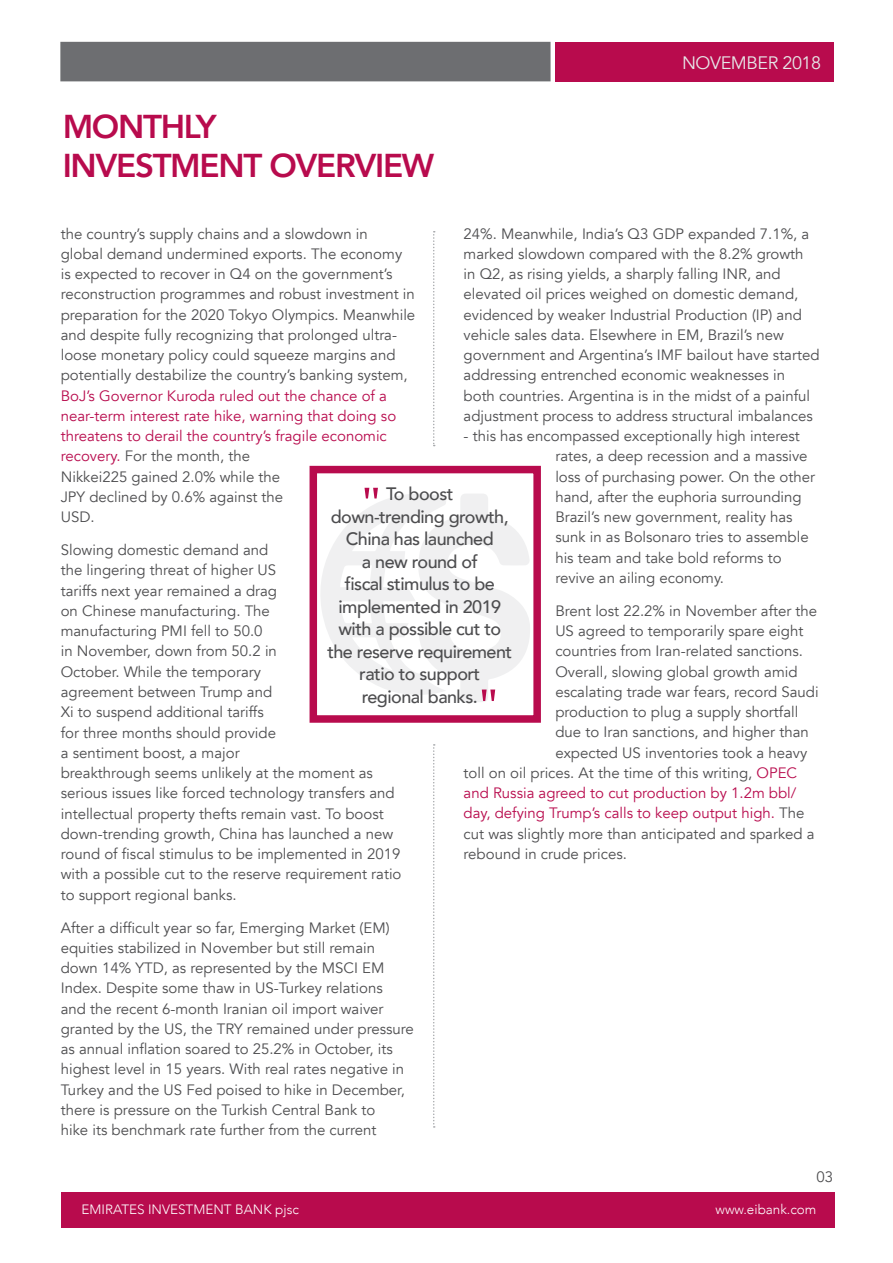
<style>
.page{position:relative;width:893px;height:1263px;background:#fff}
.page>*{position:absolute;margin:0;border:0;box-sizing:border-box;transform-origin:0 0}
.t1{font:800 33px/39.6px "Avenir";letter-spacing:-.04em;color:#b80b4d}
.t2{font:500 18px/22.5px "Avenir";letter-spacing:-.03em;color:#4d4d4f;text-align:center}
.t3{font:18px "Avenir";letter-spacing:-.025em;color:#e6e7e8}
.t4{font:15px/20.2px "Avenir";color:#4d4d4f}
.t5{font:15px/20.2px "Avenir";color:#b80b4d}
.t6{font:300 13.5px "Avenir";color:#fff}
.s1{color:#b80b4d}
.s2{color:#4d4d4f}
</style>
<div class="page">
<div style="left:310px;top:466px;width:231px;height:257px;border:8px solid #b80b4d"></div>
<div style="left:556px;top:42px;width:278px;height:39px;background:#b80b4d"></div>
<div style="left:60px;top:42px;width:491px;height:39px;background:#6d6e71"></div>
<div style="left:61px;top:1192px;width:774px;height:35px;background:#b80b4d"></div>
<svg style="left:314px;top:488px;width:216px;height:214px"></svg>
<svg style="left:433px;top:744px;width:2px;height:384px"></svg>
<svg style="left:433px;top:231px;width:2px;height:215px"></svg>
<h1 class="t1" style="left:63px;top:106px;width:373px">MONTHLY<br>INVESTMENT OVERVIEW</h1>
<p class="t3" style="left:682px;top:52px;width:141px">NOVEMBER 2018</p>
<p class="t4" style="left:464px;top:224px;width:357px">24%. Meanwhile, India’s Q3 GDP expanded 7.1%, a marked slowdown compared with the 8.2% growth<br>in Q2, as rising yields, a sharply falling INR, and elevated oil prices weighed on domestic demand, evidenced by weaker Industrial Production (IP) and vehicle sales data. Elsewhere in EM, Brazil’s new government and Argentina’s IMF bailout have started addressing entrenched economic weaknesses in both countries. Argentina is in the midst of a painful adjustment process to address structural imbalances</p>
<p class="t4" style="left:555px;top:426px;width:261px;text-indent:-92px">- this has encompassed exceptionally high interest rates, a deep recession and a massive loss of purchasing power. On the other hand, after the euphoria surrounding Brazil’s new government, reality has sunk in as Bolsonaro tries to assemble his team and take bold reforms to revive an ailing economy.</p>
<p class="t4" style="left:555px;top:601px;width:263px">Brent lost 22.2% in November after the</p>
<p class="t4" style="left:555px;top:621px;width:250px">US agreed to temporarily spare eight</p>
<p class="t4" style="left:555px;top:641px;width:249px">countries from Iran-related sanctions.</p>
<p class="t4" style="left:555px;top:662px;width:244px">Overall, slowing global growth amid</p>
<p class="t4" style="left:555px;top:682px;width:265px">escalating trade war fears, record Saudi</p>
<p class="t4" style="left:555px;top:702px;width:245px">production to plug a supply shortfall</p>
<p class="t4" style="left:555px;top:722px;width:255px">due to Iran sanctions, and higher than</p>
<p class="t4" style="left:555px;top:743px;width:254px">expected US inventories took a heavy</p>
<p class="t4" style="left:464px;top:763px;width:335px">toll on oil prices. At the time of this writing, <span class="s1">OPEC</span></p>
<p class="t5" style="left:464px;top:783px;width:334px">and Russia agreed to cut production by 1.2m bbl/</p>
<p class="t5" style="left:464px;top:803px;width:342px">day, defying Trump’s calls to keep output high. <span class="s2">The</span></p>
<p class="t4" style="left:464px;top:824px;width:353px">cut was slightly more than anticipated and sparked a</p>
<p class="t4" style="left:464px;top:844px;width:165px">rebound in crude prices.</p>
<p class="t4" style="left:61px;top:224px;width:356px">the country’s supply chains and a slowdown in<br>global demand undermined exports. The economy is expected to recover in Q4 on the government’s reconstruction programmes and robust investment in preparation for the 2020 Tokyo Olympics. Meanwhile and despite fully recognizing that prolonged ultra&shy;loose monetary policy could squeeze margins and potentially destabilize the country’s banking system,</p>
<p class="t5" style="left:61px;top:386px;width:337px">BoJ’s Governor Kuroda ruled out the chance of a near-term interest rate hike, warning that doing so threatens to derail the country’s fragile economic recovery. <span class="s2">For the month, the<br>Nikkei225 gained 2.0% while the<br>JPY declined by 0.6% against the<br>USD.</span></p>
<p class="t4" style="left:61px;top:540px;width:342px">Slowing domestic demand and<br>the lingering threat of higher US<br>tariffs next year remained a drag<br>on Chinese manufacturing. The<br>manufacturing PMI fell to 50.0<br>in November, down from 50.2 in<br>October. While the temporary<br>agreement between Trump and<br>Xi to suspend additional tariffs<br>for three months should provide<br>a sentiment boost, a major<br>breakthrough seems unlikely at the moment as serious issues like forced technology transfers and intellectual property thefts remain vast. To boost down-trending growth, China has launched a new round of fiscal stimulus to be implemented in 2019 with a possible cut to the reserve requirement ratio to support regional banks.</p>
<p class="t4" style="left:61px;top:917px;width:355px">After a difficult year so far, Emerging Market (EM) equities stabilized in November but still remain down 14% YTD, as represented by the MSCI EM Index. Despite some thaw in US-Turkey relations<br>and the recent 6-month Iranian oil import waiver granted by the US, the TRY remained under pressure as annual inflation soared to 25.2% in October, its highest level in 15 years. With real rates negative in Turkey and the US Fed poised to hike in December, there is pressure on the Turkish Central Bank to<br>hike its benchmark rate further from the current</p>
<p class="t2" style="left:327px;top:482px;width:186px">To boost down-trending growth,<br>China has launched<br>a new round of<br>fiscal stimulus to be implemented in 2019 with a possible cut to the reserve requirement ratio to support regional banks.</p>
<p class="t4" style="left:816px;top:1167px;width:18px">03</p>
<p class="t6" style="left:81px;top:1201px;width:219px">EMIRATES INVESTMENT BANK pjsc</p>
<p class="t6" style="left:716px;top:1201px;width:102px">www.eibank.com</p>
</div>
